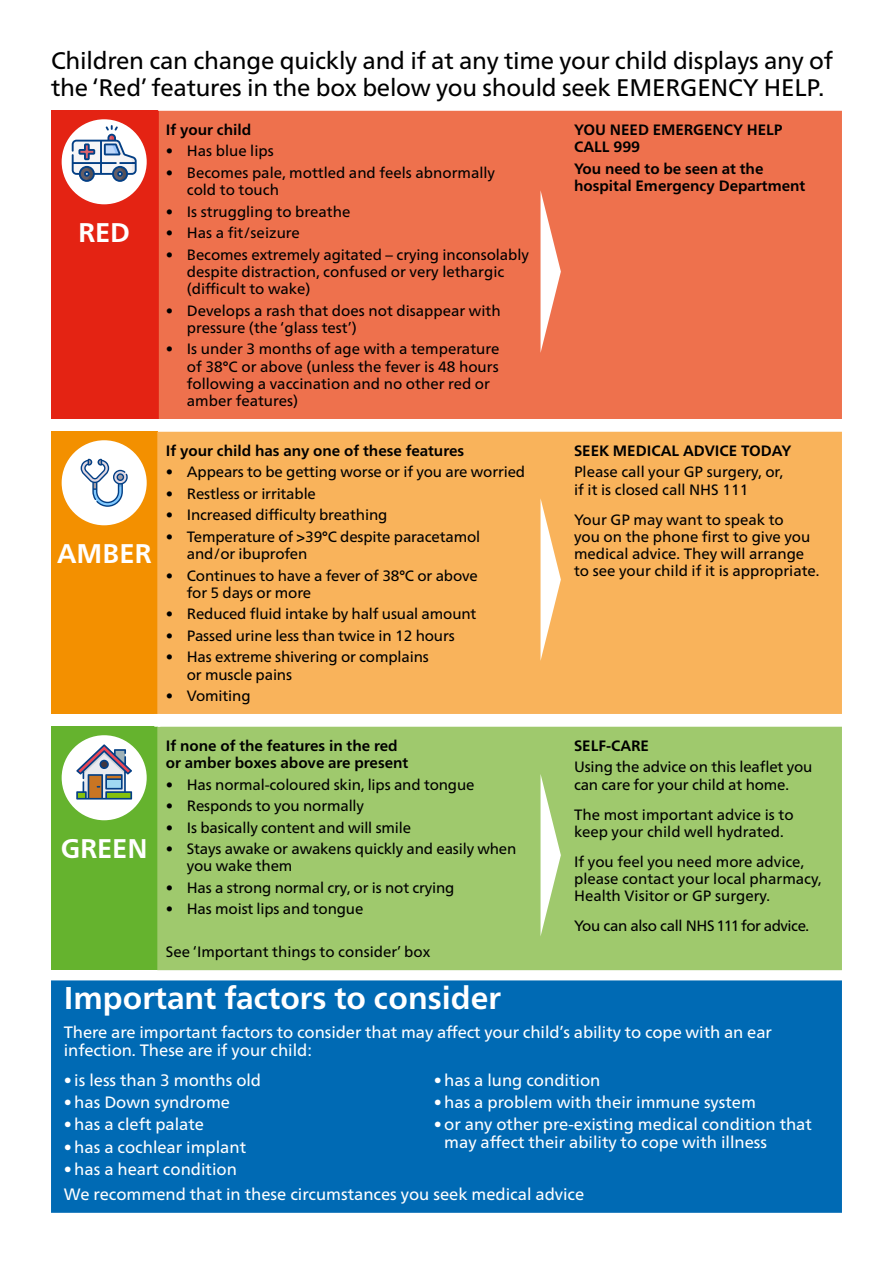
<style>
.page{position:relative;width:893px;height:1263px;background:#fff}
.page>*{position:absolute;margin:0;border:0;box-sizing:border-box;transform-origin:0 0}
.t1{font:700 31.5px "Frutiger Neue LTCYR";color:#fff}
.t2{font:700 27px "Frutiger Neue LTCYR";color:#fff}
.t3{font:24px/27px "Frutiger Neue LTCYR";letter-spacing:-.01em;color:#000}
.t4{font:16.5px/18px "Frutiger Neue LTCYR";color:#fff}
.t5{font:15px/17.2px "Frutiger Neue LTCYR";letter-spacing:-.005em;color:#000}
.t6{font:700 15px/17.2px "Frutiger Neue LTCYR";color:#000}
</style>
<div class="page">
<div style="left:51px;top:111px;width:106px;height:308px;background:#e42313"></div>
<div style="left:159px;top:111px;width:683px;height:308px;background:#ee714d"></div>
<svg style="left:157px;top:431px;width:379px;height:296px"></svg>
<div style="left:51px;top:432px;width:106px;height:282px;background:#f39000"></div>
<div style="left:157px;top:432px;width:685px;height:282px;background:#f9b35b"></div>
<div style="left:51px;top:727px;width:106px;height:243px;background:#65b32e"></div>
<div style="left:157px;top:727px;width:685px;height:243px;background:#9fc96d"></div>
<div style="left:154px;top:714px;width:6px;height:13px;background:#fff"></div>
<hr style="left:156px;top:111px;width:3px;height:308px;background:#e42313">
<div style="left:62px;top:119px;width:85px;height:85px;background:#fff;border-radius:50%"></div>
<svg style="left:72px;top:125px;width:65px;height:57px"></svg>
<div style="left:62px;top:440px;width:85px;height:85px;background:#fff;border-radius:50%"></div>
<svg style="left:81px;top:459px;width:47px;height:48px"></svg>
<div style="left:62px;top:735px;width:85px;height:85px;background:#fff;border-radius:50%"></div>
<svg style="left:76px;top:744px;width:56px;height:55px"></svg>
<div style="left:51px;top:980px;width:791px;height:233px;background:#006ab4"></div>
<div style="left:540px;top:188px;width:21px;height:165px;background:#ee714d"></div>
<div style="left:540px;top:496px;width:21px;height:165px;background:#f9b35b"></div>
<div style="left:540px;top:771px;width:21px;height:165px;background:#9fc96d"></div>
<h3 class="t3" style="left:51px;top:47px;width:783px">Children can change quickly and if at any time your child displays any of the ‘Red’ features in the box below you should seek EMERGENCY HELP.</h3>
<h2 class="t2" style="left:78px;top:216px;width:53px">RED</h2>
<h2 class="t2" style="left:57px;top:537px;width:96px">AMBER</h2>
<h2 class="t2" style="left:61px;top:832px;width:88px">GREEN</h2>
<p class="t6" style="left:166px;top:121px;width:87px">If your child</p>
<p class="t5" style="left:166px;top:143px;width:109px">• Has blue lips</p>
<p class="t5" style="left:187px;top:164px;width:310px;text-indent:-21px">• Becomes pale, mottled and feels abnormally cold to touch</p>
<p class="t5" style="left:166px;top:203px;width:186px">• Is struggling to breathe</p>
<p class="t5" style="left:166px;top:224px;width:136px">• Has a fit/seizure</p>
<p class="t5" style="left:187px;top:246px;width:344px;text-indent:-21px">• Becomes extremely agitated – crying inconsolably despite distraction, confused or very lethargic (difficult to wake)</p>
<p class="t5" style="left:187px;top:302px;width:315px;text-indent:-21px">• Develops a rash that does not disappear with pressure (the ‘glass test’)</p>
<p class="t5" style="left:187px;top:340px;width:314px;text-indent:-21px">• Is under 3 months of age with a temperature of 38°C or above (unless the fever is 48 hours following a vaccination and no other red or amber features)</p>
<p class="t6" style="left:166px;top:442px;width:300px">If your child has any one of these features</p>
<p class="t5" style="left:166px;top:463px;width:361px">• Appears to be getting worse or if you are worried</p>
<p class="t5" style="left:166px;top:485px;width:152px">• Restless or irritable</p>
<p class="t5" style="left:166px;top:506px;width:223px">• Increased difficulty breathing</p>
<p class="t5" style="left:187px;top:528px;width:295px;text-indent:-21px">• Temperature of &gt;39°C despite paracetamol and/or ibuprofen</p>
<p class="t5" style="left:187px;top:567px;width:293px;text-indent:-21px">• Continues to have a fever of 38°C or above for 5 days or more</p>
<p class="t5" style="left:166px;top:605px;width:312px">• Reduced fluid intake by half usual amount</p>
<p class="t5" style="left:166px;top:627px;width:290px">• Passed urine less than twice in 12 hours</p>
<p class="t5" style="left:187px;top:648px;width:243px;text-indent:-21px">• Has extreme shivering or complains or muscle pains</p>
<p class="t5" style="left:166px;top:687px;width:86px">• Vomiting</p>
<p class="t6" style="left:166px;top:737px;width:244px">If none of the features in the red or amber boxes above are present</p>
<p class="t5" style="left:166px;top:776px;width:310px">• Has normal-coloured skin, lips and tongue</p>
<p class="t5" style="left:166px;top:797px;width:200px">• Responds to you normally</p>
<p class="t5" style="left:166px;top:819px;width:247px">• Is basically content and will smile</p>
<p class="t5" style="left:187px;top:840px;width:331px;text-indent:-21px">• Stays awake or awakens quickly and easily when you wake them</p>
<p class="t5" style="left:166px;top:879px;width:290px">• Has a strong normal cry, or is not crying</p>
<p class="t5" style="left:166px;top:900px;width:199px">• Has moist lips and tongue</p>
<p class="t5" style="left:166px;top:943px;width:266px">See ‘Important things to consider’ box</p>
<p class="t6" style="left:574px;top:121px;width:210px">YOU NEED EMERGENCY HELP<br>CALL 999</p>
<p class="t6" style="left:574px;top:160px;width:233px">You need to be seen at the hospital Emergency Department</p>
<p class="t6" style="left:574px;top:442px;width:219px">SEEK MEDICAL ADVICE TODAY</p>
<p class="t5" style="left:574px;top:463px;width:211px">Please call your GP surgery, or, if it is closed call NHS 111</p>
<p class="t5" style="left:574px;top:511px;width:247px">Your GP may want to speak to<br>you on the phone first to give you medical advice. They will arrange to see your child if it is appropriate.</p>
<p class="t6" style="left:574px;top:737px;width:76px">SELF-CARE</p>
<p class="t5" style="left:574px;top:758px;width:240px">Using the advice on this leaflet you can care for your child at home.</p>
<p class="t5" style="left:574px;top:806px;width:221px">The most important advice is to keep your child well hydrated.</p>
<p class="t5" style="left:574px;top:853px;width:249px">If you feel you need more advice, please contact your local pharmacy,<br>Health Visitor or GP surgery.</p>
<p class="t5" style="left:574px;top:917px;width:237px">You can also call NHS 111 for advice.</p>
<h1 class="t1" style="left:64px;top:979px;width:439px">Important factors to consider</h1>
<p class="t4" style="left:64px;top:1023px;width:710px">There are important factors to consider that may affect your child’s ability to cope with an ear infection. These are if your child:</p>
<p class="t4" style="left:64px;top:1071px;width:199px">• is less than 3 months old</p>
<p class="t4" style="left:64px;top:1093px;width:168px">•has Down syndrome</p>
<p class="t4" style="left:64px;top:1115px;width:142px">•has a cleft palate</p>
<p class="t4" style="left:64px;top:1138px;width:184px">•has a cochlear implant</p>
<p class="t4" style="left:64px;top:1160px;width:175px">•has a heart condition</p>
<p class="t4" style="left:434px;top:1071px;width:168px">•has a lung condition</p>
<p class="t4" style="left:434px;top:1093px;width:324px">•has a problem with their immune system</p>
<p class="t4" style="left:444px;top:1115px;width:369px;text-indent:-10px">•or any other pre-existing medical condition that may affect their ability to cope with illness</p>
<p class="t4" style="left:64px;top:1185px;width:522px">We recommend that in these circumstances you seek medical advice</p>
</div>
